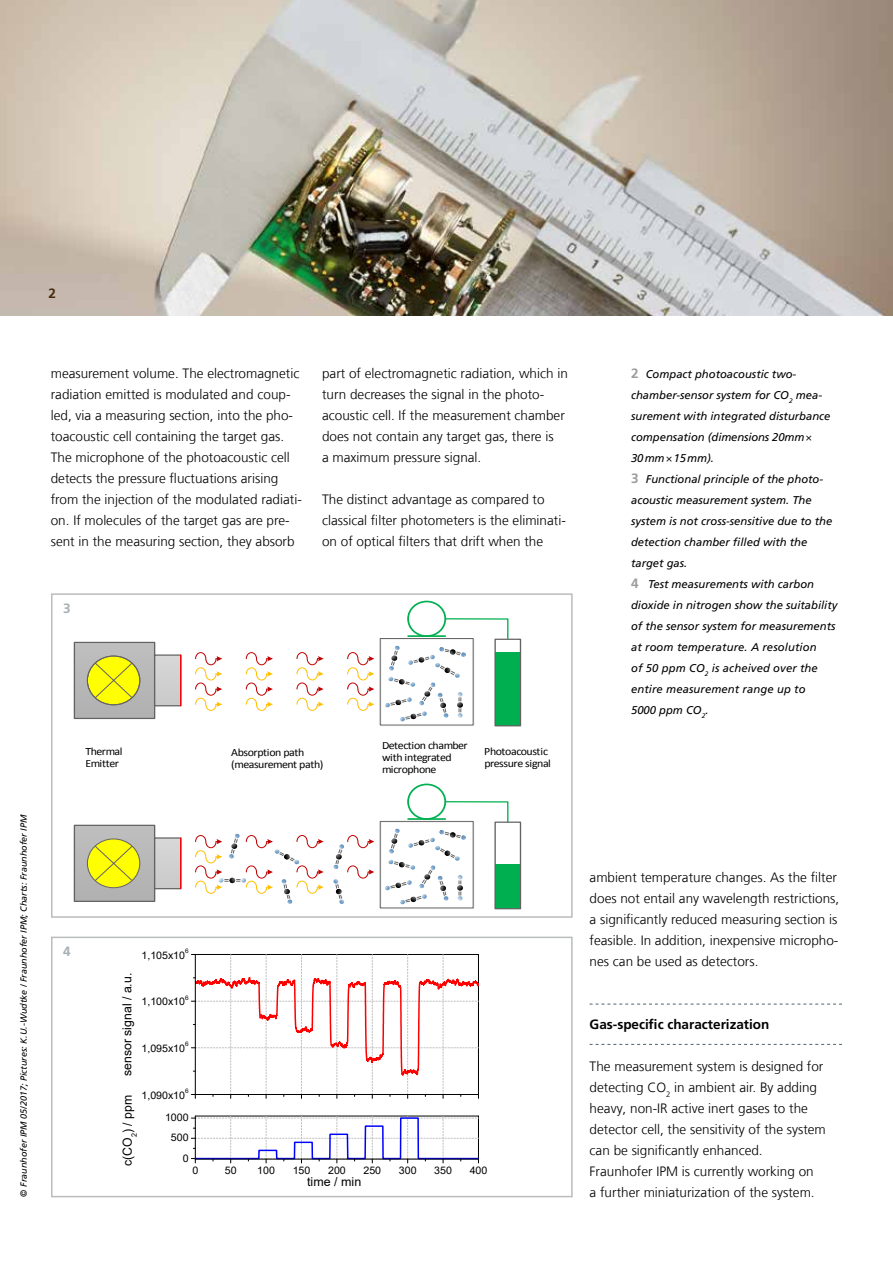
<style>
.page{position:relative;width:893px;height:1263px;background:#fff}
.page>*{position:absolute;margin:0;border:0;box-sizing:border-box;transform-origin:0 0}
.t1{font:300 13.5px/21px "Frutiger LT Com";color:#000}
.t2{font:700 13.5px "Frutiger LT Com";color:#000}
.t3{font:700 13.5px "Frutiger LT Com";color:#a8afb3}
.t4{font:700 13.5px "Frutiger LT Com";color:#472a0f}
.t5{font:12.45px "Arial";color:#000}
.t6{font:12.3px "Arial";color:#000}
.t7{font:italic 11.25px/21px "Frutiger LT Com";color:#000}
.t8{font:11.1px/12px "Calibri";letter-spacing:-.04em;color:#000;scale:1.07 1}
.t9{font:10.5px "Arial";color:#000}
.t10{font:italic 9px "Frutiger LT Com";color:#000}
.t11{font:6.3px "Arial";color:#000}
.s1{font-weight:700;font-style:normal;font-size:13.5px;color:#9d9d9c}
.s2{font-weight:300;font-style:normal}
</style>
<div class="page">
<img style="left:0;top:0;width:893px;height:315px">
<svg style="left:590px;top:1004px;width:252px;height:1px"></svg>
<svg style="left:590px;top:1044px;width:252px;height:1px"></svg>
<div style="left:74px;top:642px;width:81px;height:76px;background:#b7b7b7"></div>
<div style="left:74px;top:642px;width:81px;height:77px;border:1px solid #646363"></div>
<div style="left:155px;top:655px;width:26px;height:51px;background:#d1d1d1"></div>
<div style="left:154px;top:654px;width:27px;height:52px;border:1px solid #646363"></div>
<hr style="left:180px;top:655px;width:1px;height:51px;background:#f00">
<svg style="left:87px;top:656px;width:53px;height:49px"></svg>
<div style="left:87px;top:656px;width:53px;height:49px;border:1px solid #646363;border-radius:50%"></div>
<svg style="left:94px;top:662px;width:39px;height:36px"></svg>
<div style="left:381px;top:639px;width:93px;height:87px;border:1px solid #dbdbdb"></div>
<div style="left:380px;top:638px;width:94px;height:87px;border:1px solid #646363"></div>
<svg style="left:245px;top:652px;width:28px;height:59px"></svg>
<svg style="left:195px;top:652px;width:27px;height:59px"></svg>
<svg style="left:385px;top:646px;width:81px;height:76px"></svg>
<hr style="left:408px;top:635px;width:37px;height:2px;background:#00b050">
<div style="left:407px;top:601px;width:39px;height:36px;border:2px solid #00b050;border-radius:50%"></div>
<svg style="left:296px;top:652px;width:28px;height:59px"></svg>
<svg style="left:347px;top:652px;width:27px;height:59px"></svg>
<svg style="left:444px;top:617px;width:65px;height:23px"></svg>
<div style="left:495px;top:652px;width:26px;height:74px;background:#00b050"></div>
<div style="left:494px;top:639px;width:27px;height:87px;border:1px solid #646363"></div>
<div style="left:74px;top:825px;width:81px;height:76px;background:#b7b7b7"></div>
<div style="left:74px;top:825px;width:81px;height:77px;border:1px solid #646363"></div>
<div style="left:155px;top:838px;width:26px;height:51px;background:#d1d1d1"></div>
<div style="left:154px;top:837px;width:27px;height:52px;border:1px solid #646363"></div>
<hr style="left:180px;top:838px;width:1px;height:51px;background:#f00">
<svg style="left:87px;top:839px;width:53px;height:49px"></svg>
<svg style="left:94px;top:845px;width:39px;height:36px"></svg>
<div style="left:381px;top:822px;width:93px;height:87px;border:1px solid #dbdbdb"></div>
<div style="left:380px;top:821px;width:94px;height:87px;border:1px solid #646363"></div>
<svg style="left:385px;top:829px;width:81px;height:75px"></svg>
<hr style="left:408px;top:818px;width:37px;height:2px;background:#00b050">
<div style="left:407px;top:783px;width:39px;height:37px;border:2px solid #00b050;border-radius:50%"></div>
<svg style="left:444px;top:800px;width:65px;height:23px"></svg>
<div style="left:495px;top:864px;width:26px;height:45px;background:#00b050"></div>
<div style="left:494px;top:821px;width:27px;height:88px;border:1px solid #646363"></div>
<svg style="left:333px;top:835px;width:41px;height:69px"></svg>
<svg style="left:195px;top:834px;width:129px;height:70px"></svg>
<div style="left:51px;top:593px;width:522px;height:325px;border:2px solid #babdbc"></div>
<svg style="left:191px;top:954px;width:288px;height:144px"></svg>
<svg style="left:191px;top:1116px;width:288px;height:47px"></svg>
<div style="left:51px;top:936px;width:522px;height:261px;border:2px solid #babdbc"></div>
<p class="t4" style="left:49px;top:285px;width:9px">2</p>
<p class="t1" style="left:51px;top:363px;width:253px">measurement volume. The electromagnetic radiation emitted is modulated and coup&shy;led, via a measuring section, into the pho&shy;toacoustic cell containing the target gas.<br>The microphone of the photoacoustic cell detects the pressure fluctuations arising from the injection of the modulated radiati&shy;on. If molecules of the target gas are pre&shy;sent in the measuring section, they absorb</p>
<p class="t1" style="left:322px;top:363px;width:247px">part of electromagnetic radiation, which in turn decreases the signal in the photo&shy;acoustic cell. If the measurement chamber does not contain any target gas, there is<br>a maximum pressure signal.</p>
<p class="t1" style="left:322px;top:489px;width:245px">The distinct advantage as compared to classical filter photometers is the eliminati&shy;on of optical filters that drift when the</p>
<p class="t3" style="left:63px;top:600px;width:9px">3</p>
<p class="t10" style="left:19px;top:1196px;width:383px;rotate:-90deg">© Fraunhofer IPM 05/2017; Pictures: K.U.-Wudtke / Fraunhofer IPM; Charts: Fraunhofer IPM</p>
<p class="t8" style="left:86px;top:746px;width:36px">Thermal<br>Emitter</p>
<p class="t8" style="left:231px;top:746px;width:88px">Absorption path (measurement path)</p>
<p class="t8" style="left:382px;top:740px;width:82px">Detection chamber with integrated microphone</p>
<p class="t8" style="left:484px;top:746px;width:64px">Photoacoustic pressure signal</p>
<p class="t3" style="left:63px;top:944px;width:9px">4</p>
<p class="t5" style="left:119px;top:1076px;width:104px;rotate:-90deg">sensor signal / a.u.</p>
<p class="t11" style="left:185px;top:946px;width:5px">6</p>
<p class="t9" style="left:142px;top:948px;width:45px">1,105x10</p>
<p class="t11" style="left:185px;top:993px;width:5px">6</p>
<p class="t9" style="left:142px;top:994px;width:45px">1,100x10</p>
<p class="t11" style="left:185px;top:1040px;width:5px">6</p>
<p class="t9" style="left:142px;top:1041px;width:45px">1,095x10</p>
<p class="t11" style="left:185px;top:1086px;width:5px">6</p>
<p class="t9" style="left:142px;top:1088px;width:45px">1,090x10</p>
<p class="t5" style="left:119px;top:1166px;width:72px;rotate:-90deg">c(CO<sub>2</sub>) / ppm</p>
<p class="t9" style="left:165px;top:1110px;width:25px">1000</p>
<p class="t9" style="left:171px;top:1130px;width:19px">500</p>
<p class="t9" style="left:183px;top:1151px;width:7px">0</p>
<p class="t9" style="left:192px;top:1163px;width:7px">0</p>
<p class="t9" style="left:225px;top:1163px;width:13px">50</p>
<p class="t9" style="left:257px;top:1163px;width:19px">100</p>
<p class="t9" style="left:293px;top:1163px;width:19px">150</p>
<p class="t9" style="left:328px;top:1163px;width:19px">200</p>
<p class="t9" style="left:363px;top:1163px;width:19px">250</p>
<p class="t9" style="left:399px;top:1163px;width:19px">300</p>
<p class="t9" style="left:434px;top:1163px;width:19px">350</p>
<p class="t9" style="left:470px;top:1163px;width:19px">400</p>
<p class="t6" style="left:307px;top:1173px;width:56px">time / min</p>
<p class="t7" style="left:631px;top:364px;width:208px"><span class="s1">2</span> Compact photoacoustic two&shy;chamber-sensor system for CO<sub>2</sub> mea&shy;surement with integrated disturbance compensation (dimensions 20mm<span class="s2">×<br></span>30mm<span class="s2">×</span>15mm).<br><span class="s1">3</span> Functional principle of the photo&shy;acoustic measurement system. The system is not cross-sensitive due to the detection chamber filled with the target gas.<br><span class="s1">4</span> Test measurements with carbon dioxide in nitrogen show the suitability of the sensor system for measurements at room temperature. A resolution<br>of 50 ppm CO<sub>2</sub> is acheived over the entire measurement range up to<br>5000 ppm CO<sub>2</sub>.</p>
<p class="t1" style="left:590px;top:867px;width:251px">ambient temperature changes. As the filter does not entail any wavelength restrictions, a significantly reduced measuring section is feasible. In addition, inexpensive micropho&shy;nes can be used as detectors.</p>
<p class="t2" style="left:590px;top:1016px;width:181px">Gas-specific characterization</p>
<p class="t1" style="left:590px;top:1056px;width:238px">The measurement system is designed for detecting CO<sub>2</sub> in ambient air. By adding heavy, non-IR active inert gases to the detector cell, the sensitivity of the system can be significantly enhanced.<br>Fraunhofer IPM is currently working on<br>a further miniaturization of the system.</p>
</div>
